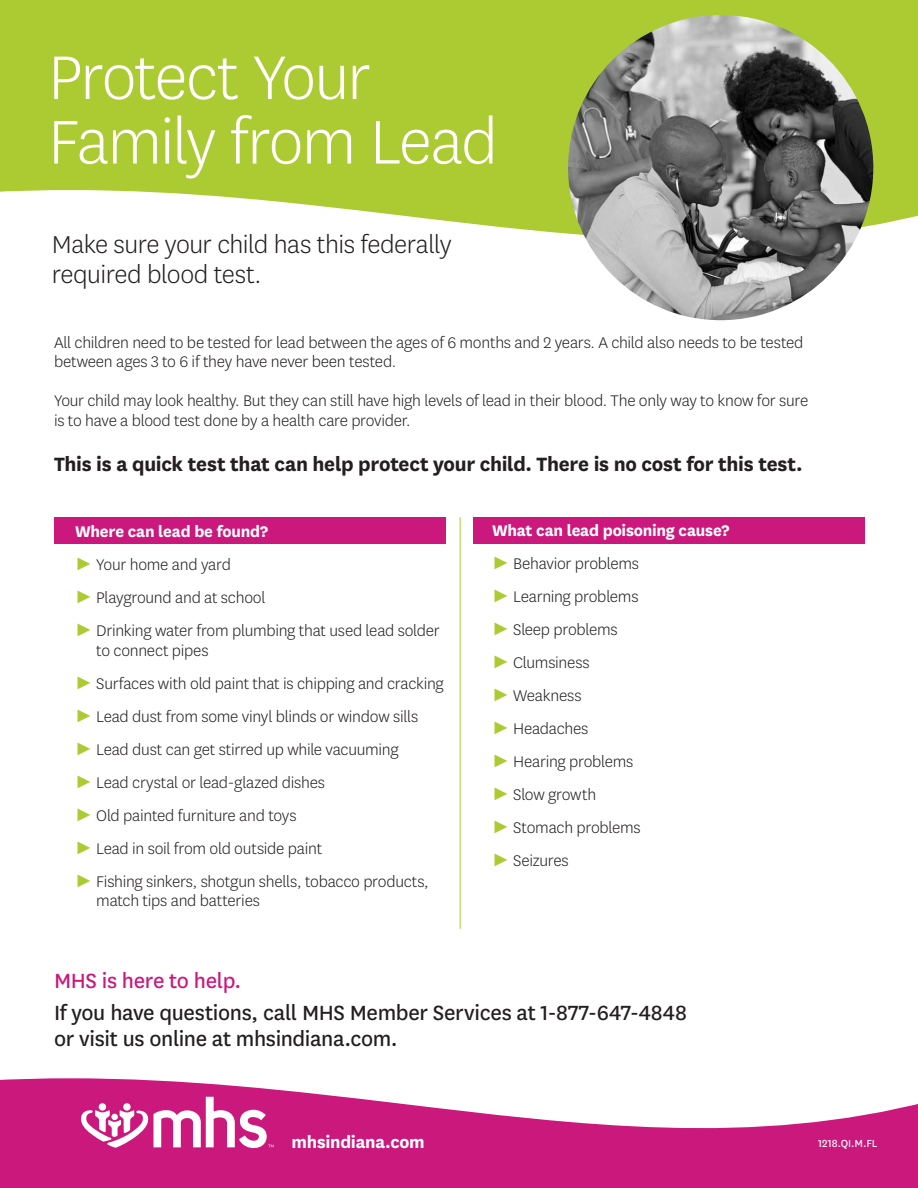
<style>
.page{position:relative;width:918px;height:1188px;background:#fff}
.page>*{position:absolute;margin:0;border:0;box-sizing:border-box;transform-origin:0 0}
.t1{font:300 72px/64.5px "Centene Sans";letter-spacing:-.03em;color:#fff}
.t2{font:300 28.5px/30px "Centene Sans";letter-spacing:-.015em;color:#231f20}
.t3{font:24px/25.5px "Centene Sans";letter-spacing:-.015em;color:#231f20}
.t4{font:24px "Centene Sans";letter-spacing:-.015em;color:#ca187d}
.t5{font:700 22.5px "Centene Sans";letter-spacing:-.015em;color:#231f20}
.t6{font:700 19.5px "Centene Sans";letter-spacing:-.015em;color:#fff}
.t7{font:300 18px/33px "Centene Sans";letter-spacing:-.015em;color:#231f20}
.t8{font:12px "Centene Sans";color:#fff}
.s1{font-weight:700;color:#fff}
.s2{font-family:"Arial";font-weight:400;color:#accb33}
</style>
<div class="page">
<svg style="left:0;top:1078px;width:918px;height:110px;fill:#ca187d"></svg>
<svg style="left:81px;top:1097px;width:193px;height:51px"></svg>
<div style="left:0;top:0;width:918px;height:253px;background:#accb33"></div>
<svg style="left:0;top:190px;width:918px;height:131px"></svg>
<img style="left:568px;top:15px;width:305px;height:305px;border-radius:153px">
<div style="left:54px;top:517px;width:392px;height:27px;background:#ca187d"></div>
<div style="left:473px;top:517px;width:392px;height:27px;background:#ca187d"></div>
<hr style="left:460px;top:517px;width:1px;height:412px;background:#accb33">
<h1 class="t1" style="left:48px;top:43px;width:451px">Protect Your<br>Family from Lead</h1>
<h2 class="t2" style="left:52px;top:229px;width:401px">Make sure your child has this federally required blood test.</h2>
<p class="t7" style="left:54px;top:332px;width:751px;line-height:19.5px">All children need to be tested for lead between the ages of 6 months and 2 years. A child also needs to be tested between ages 3 to 6 if they have never been tested.</p>
<p class="t7" style="left:54px;top:390px;width:756px;line-height:19.5px">Your child may look healthy. But they can still have high levels of lead in their blood. The only way to know for sure is to have a blood test done by a health care provider.</p>
<p class="t5" style="left:54px;top:448px;width:750px">This is a quick test that can help protect your child. There is no cost for this test.</p>
<p class="t7" style="left:75px;top:515px;width:366px"><span class="s1">Where can lead be found?<br></span><span class="s2">►</span> Your home and yard<br><span class="s2">►</span> Playground and at school<br><span class="s2">►</span> Drinking water from plumbing that used lead solder</p>
<p class="t7" style="left:75px;top:633px;width:370px;text-indent:21px">to connect pipes<br><span class="s2">►</span> Surfaces with old paint that is chipping and cracking <span class="s2">►</span> Lead dust from some vinyl blinds or window sills<br><span class="s2">►</span> Lead dust can get stirred up while vacuuming<br><span class="s2">►</span> Lead crystal or lead-glazed dishes<br><span class="s2">►</span> Old painted furniture and toys<br><span class="s2">►</span> Lead in soil from old outside paint<br><span class="s2">►</span> Fishing sinkers, shotgun shells, tobacco products,</p>
<p class="t7" style="left:96px;top:884px;width:165px">match tips and batteries</p>
<p class="t7" style="left:492px;top:514px;width:239px"><span class="s1">What can lead poisoning cause? </span><span class="s2">►</span> Behavior problems<br><span class="s2">►</span> Learning problems<br><span class="s2">►</span> Sleep problems<br><span class="s2">►</span> Clumsiness<br><span class="s2">►</span> Weakness<br><span class="s2">►</span> Headaches<br><span class="s2">►</span> Hearing problems<br><span class="s2">►</span> Slow growth<br><span class="s2">►</span> Stomach problems<br><span class="s2">►</span> Seizures</p>
<h3 class="t4" style="left:54px;top:964px;width:189px">MHS is here to help.</h3>
<h3 class="t3" style="left:54px;top:999px;width:634px">If you have questions, call MHS Member Services at 1-877-647-4848 or visit us online at mhsindiana.com.</h3>
<p class="t6" style="left:292px;top:1128px;width:135px">mhsindiana.com</p>
<p class="t8" style="left:818px;top:1136px;width:61px">1218.QI.M.FL</p>
</div>
